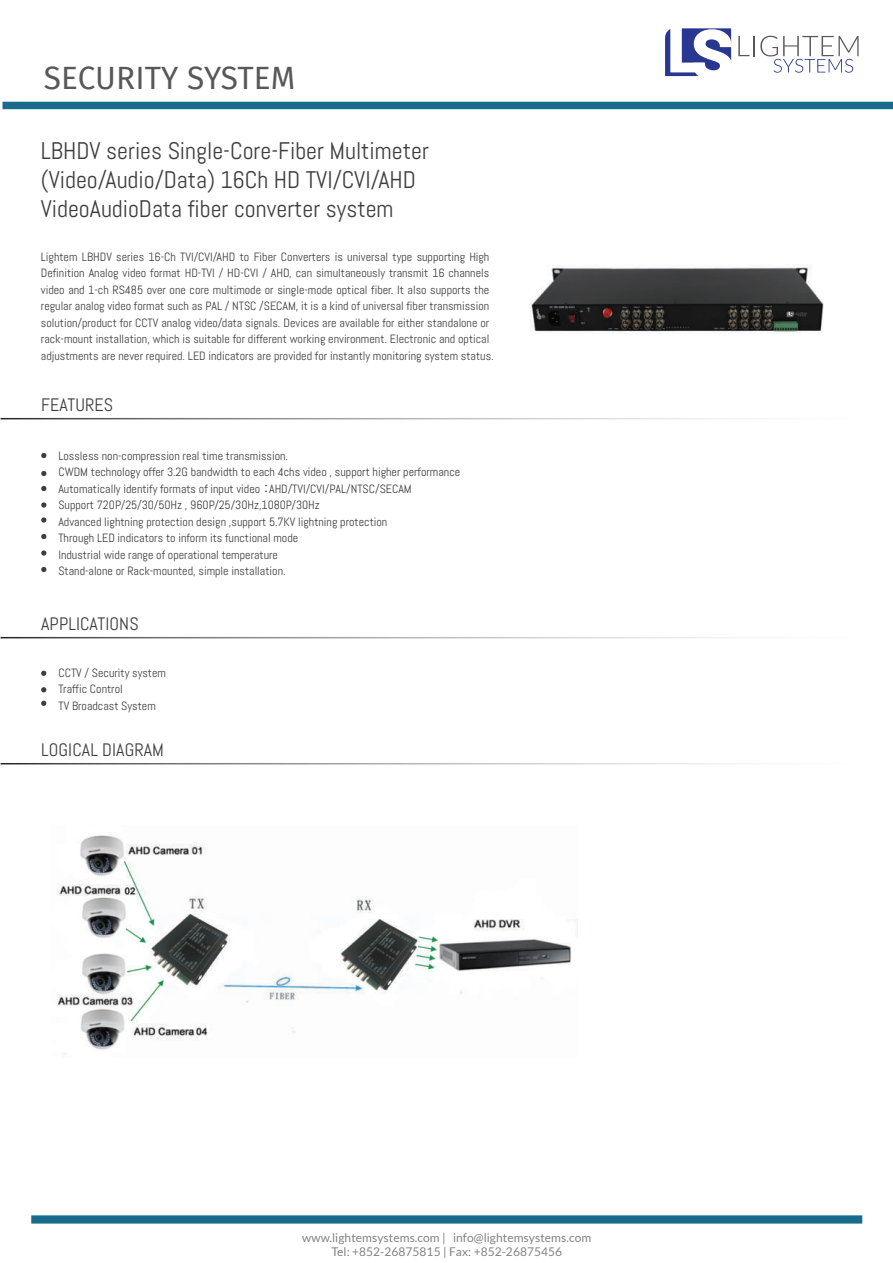
<style>
.page{position:relative;width:893px;height:1263px;background:#fff}
.page>*{position:absolute;margin:0;border:0;box-sizing:border-box;transform-origin:0 0}
.t1{font:31.5px "Fira Sans";letter-spacing:.005em;color:#57585a}
.t2{font:24px/28.8px "Abel";color:#3e3e3f}
.t3{font:18px "Abel";letter-spacing:.005em;color:#3e3e3f}
.t4{font:12px/16.5px "Abel";color:#3e3e3f}
.t5{font:12px/14.4px "Lato";letter-spacing:.005em;color:#57585a;text-align:center}
.s1{font-family:"Koz Go Pr 6 N"}
</style>
<div class="page">
<div style="left:31px;top:1215px;width:831px;height:8px;border:8px solid #196b8b"></div>
<svg style="left:665px;top:28px;width:67px;height:49px"></svg>
<svg style="left:738px;top:36px;width:121px;height:37px"></svg>
<div style="left:2px;top:102px;width:891px;height:7px;background:#196b8b"></div>
<svg style="left:41px;top:453px;width:5px;height:5px"></svg>
<svg style="left:41px;top:471px;width:5px;height:5px"></svg>
<svg style="left:41px;top:486px;width:5px;height:5px"></svg>
<svg style="left:41px;top:502px;width:5px;height:6px"></svg>
<svg style="left:41px;top:517px;width:5px;height:6px"></svg>
<svg style="left:41px;top:534px;width:5px;height:5px"></svg>
<svg style="left:41px;top:550px;width:5px;height:6px"></svg>
<svg style="left:41px;top:567px;width:5px;height:5px"></svg>
<svg style="left:41px;top:671px;width:5px;height:5px"></svg>
<svg style="left:41px;top:687px;width:5px;height:5px"></svg>
<svg style="left:41px;top:701px;width:5px;height:5px"></svg>
<img style="left:57px;top:835px;width:520px;height:219px">
<img style="left:530px;top:264px;width:294px;height:70px">
<h1 class="t1" style="left:44px;top:54px;width:253px">SECURITY SYSTEM</h1>
<h2 class="t2" style="left:41px;top:136px;width:390px">LBHDV series Single-Core-Fiber Multimeter (Video/Audio/Data) 16Ch HD TVI/CVI/AHD<br>VideoAudioData fiber converter system</h2>
<p class="t4" style="left:41px;top:248px;width:454px">Lightem LBHDV series 16-Ch TVI/CVI/AHD to Fiber Converters is universal type supporting High Definition Analog video format HD-TVI / HD-CVI / AHD, can simultaneously transmit 16 channels video and 1-ch RS485 over one core multimode or single-mode optical fiber. It also supports the regular analog video format such as PAL / NTSC /SECAM, it is a kind of universal fiber transmission solution/product for CCTV analog video/data signals. Devices are available for either standalone or rack-mount installation, which is suitable for different working environment. Electronic and optical adjustments are never required. LED indicators are provided for instantly monitoring system status.</p>
<h3 class="t3" style="left:41px;top:393px;width:74px">FEATURES</h3>
<p class="t4" style="left:58px;top:447px;width:403px">Lossless non-compression real time transmission.<br>CWDM technology offer 3.2G bandwidth to each 4chs video , support higher performance Automatically identify formats of input video <span class="s1">：</span>AHD/TVI/CVI/PAL/NTSC/SECAM<br>Support 720P/25/30/50Hz , 960P/25/30Hz,1080P/30Hz<br>Advanced lightning protection design ,support 5.7KV lightning protection<br>Through LED indicators to inform its functional mode<br>Industrial wide range of operational temperature<br>Stand-alone or Rack-mounted, simple installation.</p>
<h3 class="t3" style="left:41px;top:612px;width:99px">APPLICATIONS</h3>
<p class="t4" style="left:58px;top:664px;width:109px">CCTV / Security system<br>Traffic Control<br>TV Broadcast System</p>
<h3 class="t3" style="left:41px;top:738px;width:124px">LOGICAL DIAGRAM</h3>
<p class="t5" style="left:302px;top:1230px;width:291px">www.lightemsystems.com | info@lightemsystems.com<br>Tel: +852-26875815 | Fax: +852-26875456</p>
</div>
